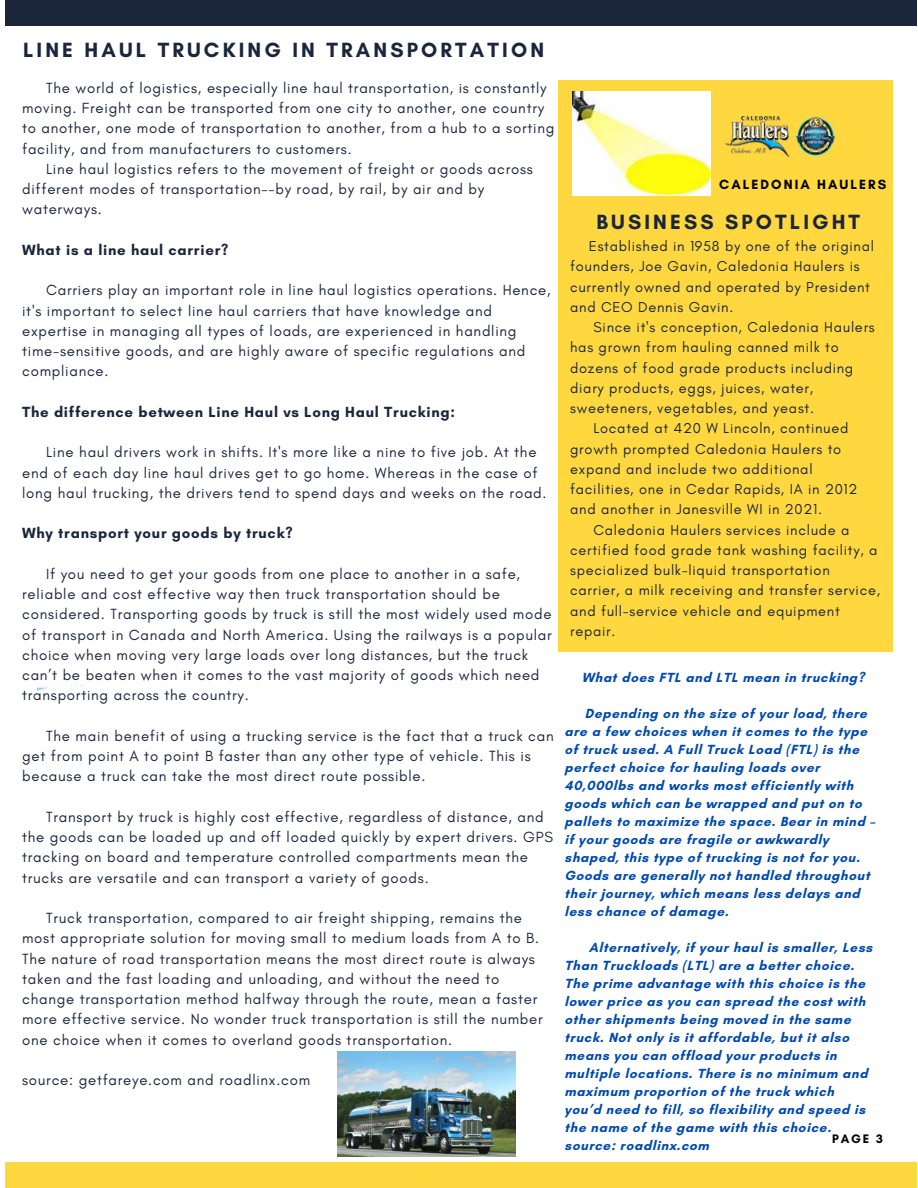
<style>
.page{position:relative;width:918px;height:1188px;background:#fff}
.page>*{position:absolute;margin:0;border:0;box-sizing:border-box;transform-origin:0 0}
.t1{font:700 21px "Glacial Indifference";letter-spacing:.15em;color:#1b253c}
.t2{font:15px/20.2px "Glacial Indifference";letter-spacing:.05em;color:#1b253c}
.t3{font:700 15px "Glacial Indifference";letter-spacing:.05em;color:#1b253c}
.t4{font:14.55px/20.2px "Glacial Indifference";letter-spacing:.05em;color:#1b253c}
.t5{font:700 13.65px "Glacial Indifference";letter-spacing:.15em;color:#000}
.t6{font:700 13.5px/18px "Glacial Indifference";letter-spacing:.05em;color:#004aad}
.t7{font:700 12.6px "Glacial Indifference";color:#000}
</style>
<div class="page">
<div style="left:5px;top:0;width:912px;height:26px;background:#1b253c"></div>
<div style="left:5px;top:1162px;width:911px;height:26px;background:#ffd840"></div>
<img style="left:37px;top:684px;width:45px;height:7px">
<div style="left:559px;top:80px;width:334px;height:571px;background:#ffd840"></div>
<img style="left:573px;top:92px;width:137px;height:103px">
<img style="left:710px;top:117px;width:126px;height:39px">
<img style="left:338px;top:1052px;width:177px;height:104px">
<h1 class="t1" style="left:23px;top:37px;width:522px">LINE HAUL TRUCKING IN TRANSPORTATION</h1>
<p class="t2" style="left:22px;top:78px;width:534px;text-indent:24px">The world of logistics, especially line haul transportation, is constantly moving. Freight can be transported from one city to another, one country to another, one mode of transportation to another, from a hub to a sorting facility, and from manufacturers to customers.</p>
<p class="t2" style="left:22px;top:159px;width:512px;text-indent:24px">Line haul logistics refers to the movement of freight or goods across different modes of transportation--by road, by rail, by air and by waterways.</p>
<p class="t3" style="left:22px;top:241px;width:208px">What is a line haul carrier?</p>
<p class="t2" style="left:22px;top:281px;width:530px;text-indent:24px">Carriers play an important role in line haul logistics operations. Hence, it's important to select line haul carriers that have knowledge and expertise in managing all types of loads, are experienced in handling time-sensitive goods, and are highly aware of specific regulations and compliance.</p>
<p class="t3" style="left:22px;top:403px;width:435px">The difference between Line Haul vs Long Haul Trucking:</p>
<p class="t2" style="left:22px;top:443px;width:526px;text-indent:24px">Line haul drivers work in shifts. It's more like a nine to five job. At the end of each day line haul drives get to go home. Whereas in the case of long haul trucking, the drivers tend to spend days and weeks on the road.</p>
<p class="t3" style="left:22px;top:524px;width:272px">Why transport your goods by truck?</p>
<p class="t2" style="left:22px;top:564px;width:531px;text-indent:24px">If you need to get your goods from one place to another in a safe, reliable and cost effective way then truck transportation should be considered. Transporting goods by truck is still the most widely used mode of transport in Canada and North America. Using the railways is a popular choice when moving very large loads over long distances, but the truck can’t be beaten when it comes to the vast majority of goods which need transporting across the country.</p>
<p class="t2" style="left:22px;top:726px;width:533px;text-indent:24px">The main benefit of using a trucking service is the fact that a truck can get from point A to point B faster than any other type of vehicle. This is because a truck can take the most direct route possible.</p>
<p class="t2" style="left:22px;top:807px;width:532px;text-indent:24px">Transport by truck is highly cost effective, regardless of distance, and the goods can be loaded up and off loaded quickly by expert drivers. GPS tracking on board and temperature controlled compartments mean the trucks are versatile and can transport a variety of goods.</p>
<p class="t2" style="left:22px;top:908px;width:522px;text-indent:24px">Truck transportation, compared to air freight shipping, remains the most appropriate solution for moving small to medium loads from A to B.<br>The nature of road transportation means the most direct route is always taken and the fast loading and unloading, and without the need to change transportation method halfway through the route, mean a faster more effective service. No wonder truck transportation is still the number one choice when it comes to overland goods transportation.</p>
<p class="t2" style="left:22px;top:1070px;width:290px">source: getfareye.com and roadlinx.com</p>
<p class="t5" style="left:719px;top:176px;width:169px">CALEDONIA HAULERS</p>
<h1 class="t1" style="left:596px;top:208px;width:265px">BUSINESS SPOTLIGHT</h1>
<p class="t4" style="left:570px;top:236px;width:305px;text-indent:19px">Established in 1958 by one of the original founders, Joe Gavin, Caledonia Haulers is currently owned and operated by President and CEO Dennis Gavin.</p>
<p class="t4" style="left:594px;top:317px;width:283px">Since it's conception, Caledonia Haulers</p>
<p class="t4" style="left:570px;top:338px;width:270px">has grown from hauling canned milk to</p>
<p class="t4" style="left:570px;top:358px;width:285px">dozens of food grade products including</p>
<p class="t4" style="left:570px;top:378px;width:245px">diary products, eggs, juices, water,</p>
<p class="t4" style="left:570px;top:398px;width:245px">sweeteners, vegetables, and yeast.</p>
<p class="t4" style="left:594px;top:419px;width:256px">Located at 420 W Lincoln, continued</p>
<p class="t4" style="left:570px;top:439px;width:273px">growth prompted Caledonia Haulers to</p>
<p class="t4" style="left:570px;top:459px;width:244px">expand and include two additional</p>
<p class="t4" style="left:570px;top:479px;width:289px">facilities, one in Cedar Rapids, IA in 2012</p>
<p class="t4" style="left:570px;top:500px;width:253px">and another in Janesville WI in 2021.</p>
<p class="t4" style="left:594px;top:520px;width:258px">Caledonia Haulers services include a</p>
<p class="t4" style="left:570px;top:540px;width:309px">certified food grade tank washing facility, a</p>
<p class="t4" style="left:570px;top:560px;width:261px">specialized bulk-liquid transportation</p>
<p class="t4" style="left:570px;top:581px;width:312px">carrier, a milk receiving and transfer service,</p>
<p class="t4" style="left:570px;top:601px;width:271px">and full-service vehicle and equipment</p>
<p class="t4" style="left:570px;top:621px;width:47px">repair.</p>
<p class="t6" style="left:582px;top:669px;width:284px">What does FTL and LTL mean in trucking?</p>
<p class="t6" style="left:565px;top:705px;width:312px;text-indent:20px">Depending on the size of your load, there are a few choices when it comes to the type of truck used. A Full Truck Load (FTL) is the perfect choice for hauling loads over 40,000lbs and works most efficiently with goods which can be wrapped and put on to pallets to maximize the space. Bear in mind – if your goods are fragile or awkwardly shaped, this type of trucking is not for you.<br>Goods are generally not handled throughout their journey, which means less delays and less chance of damage.</p>
<p class="t6" style="left:565px;top:939px;width:309px;text-indent:24px">Alternatively, if your haul is smaller, Less Than Truckloads (LTL) are a better choice.<br>The prime advantage with this choice is the lower price as you can spread the cost with other shipments being moved in the same truck. Not only is it affordable, but it also means you can offload your products in multiple locations. There is no minimum and maximum proportion of the truck which you’d need to fill, so flexibility and speed is the name of the game with this choice. source: roadlinx.com</p>
<p class="t7" style="left:832px;top:1131px;width:53px">PAGE 3</p>
</div>
